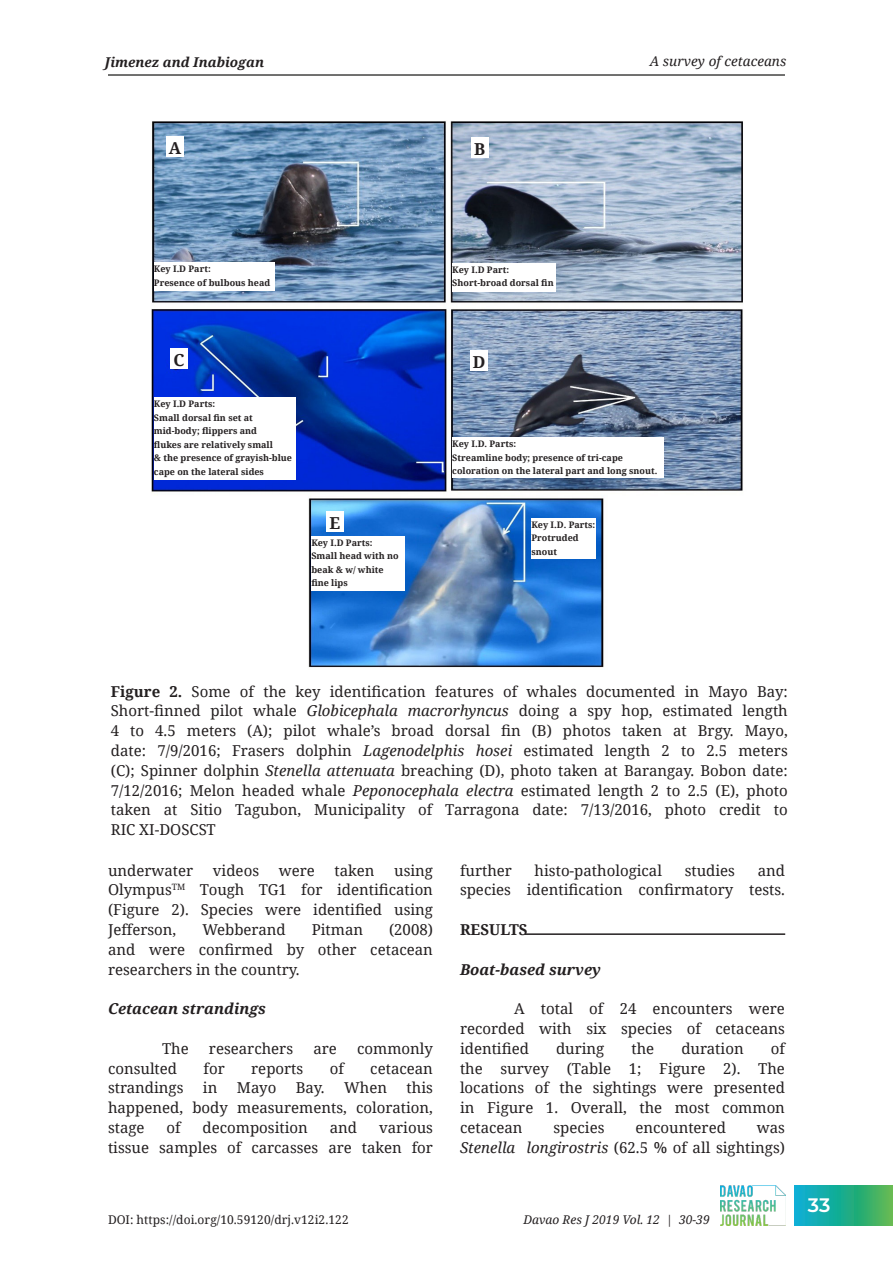
<style>
.page{position:relative;width:893px;height:1263px;background:#fff}
.page>*{position:absolute;margin:0;border:0;box-sizing:border-box;transform-origin:0 0}
.t1{font:600 19.5px "Montserrat";color:#fff}
.t2{font:700 16.5px "Noto Serif";color:#231f20}
.t3{font:15px "Noto Serif";color:#231f20}
.t4{font:italic 700 15px "Noto Serif";color:#231f20}
.t5{font:700 15px "Noto Serif";color:#231f20}
.t6{font:italic 700 13.5px "Noto Serif";color:#231f20}
.t7{font:italic 13.5px "Noto Serif";letter-spacing:.005em;color:#231f20}
.t8{font:12px "Noto Serif";letter-spacing:.005em;color:#231f20}
.t9{font:italic 12px "Noto Serif";color:#231f20}
.t10{font:700 9px "Noto Serif";color:#231f20}
.s1{font-weight:700}
.s2{font-style:italic}
</style>
<div class="page">
<hr style="left:108px;top:74px;width:677px;height:2px;background:#040503">
<svg style="left:795px;top:1185px;width:98px;height:41px;background:#26af8e"></svg>
<img style="left:721px;top:1185px;width:64px;height:41px">
<img style="left:151px;top:121px;width:592px;height:547px">
<div style="left:154px;top:262px;width:121px;height:29px;background:#fff"></div>
<div style="left:166px;top:136px;width:18px;height:21px;background:#fff"></div>
<div style="left:452px;top:263px;width:104px;height:29px;background:#fff"></div>
<div style="left:471px;top:138px;width:17px;height:20px;background:#fff"></div>
<div style="left:170px;top:348px;width:18px;height:20px;background:#fff"></div>
<div style="left:471px;top:350px;width:17px;height:21px;background:#fff"></div>
<div style="left:326px;top:511px;width:18px;height:21px;background:#fff"></div>
<div style="left:154px;top:398px;width:141px;height:82px;background:#fff"></div>
<div style="left:452px;top:438px;width:212px;height:40px;background:#fff"></div>
<div style="left:311px;top:536px;width:94px;height:54px;background:#fff"></div>
<div style="left:531px;top:518px;width:65px;height:40px;background:#fff"></div>
<hr style="left:525px;top:933px;width:260px;height:2px;background:#231f20">
<p class="t6" style="left:105px;top:53px;width:161px">Jimenez and Inabiogan</p>
<p class="t7" style="left:650px;top:52px;width:138px">A survey of cetaceans</p>
<p class="t2" style="left:169px;top:136px;width:14px">A</p>
<p class="t2" style="left:474px;top:138px;width:13px">B</p>
<p class="t10" style="left:154px;top:262px;width:58px">Key I.D Part:</p>
<p class="t10" style="left:154px;top:276px;width:118px">Presence of bulbous head</p>
<p class="t10" style="left:452px;top:263px;width:58px">Key I.D Part:</p>
<p class="t10" style="left:452px;top:277px;width:103px">Short-broad dorsal fin</p>
<p class="t2" style="left:174px;top:348px;width:13px">C</p>
<p class="t2" style="left:473px;top:350px;width:14px">D</p>
<p class="t10" style="left:154px;top:398px;width:63px">Key I.D Parts:</p>
<p class="t10" style="left:154px;top:411px;width:100px">Small dorsal fin set at</p>
<p class="t10" style="left:154px;top:425px;width:105px">mid-body; flippers and</p>
<p class="t10" style="left:154px;top:438px;width:120px">flukes are relatively small</p>
<p class="t10" style="left:154px;top:452px;width:140px">&amp; the presence of grayish-blue</p>
<p class="t10" style="left:154px;top:465px;width:112px">cape on the lateral sides</p>
<p class="t2" style="left:330px;top:511px;width:12px">E</p>
<p class="t10" style="left:311px;top:536px;width:63px">Key I.D Parts:</p>
<p class="t10" style="left:311px;top:549px;width:89px">Small head with no</p>
<p class="t10" style="left:311px;top:563px;width:74px">beak &amp; w/ white</p>
<p class="t10" style="left:311px;top:576px;width:38px">fine lips</p>
<p class="t10" style="left:452px;top:438px;width:65px">Key I.D. Parts:</p>
<p class="t10" style="left:452px;top:451px;width:172px">Streamline body; presence of tri-cape</p>
<p class="t10" style="left:452px;top:465px;width:207px">coloration on the lateral part and long snout.</p>
<p class="t10" style="left:531px;top:518px;width:65px">Key I.D. Parts:</p>
<p class="t10" style="left:531px;top:532px;width:49px">Protruded</p>
<p class="t10" style="left:531px;top:545px;width:27px">snout</p>
<p class="t3" style="left:111px;top:681px;width:678px"><span class="s1">Figure 2.</span> Some of the key identification features of whales documented in Mayo Bay:</p>
<p class="t3" style="left:111px;top:700px;width:678px">Short-finned pilot whale <span class="s2">Globicephala macrorhyncus</span> doing a spy hop, estimated length</p>
<p class="t3" style="left:111px;top:720px;width:678px">4 to 4.5 meters (A); pilot whale’s broad dorsal fin (B) photos taken at Brgy. Mayo,</p>
<p class="t3" style="left:111px;top:740px;width:678px">date: 7/9/2016; Frasers dolphin <span class="s2">Lagenodelphis hosei</span> estimated length 2 to 2.5 meters</p>
<p class="t3" style="left:111px;top:760px;width:678px">(C); Spinner dolphin <span class="s2">Stenella attenuata</span> breaching (D), photo taken at Barangay. Bobon date:</p>
<p class="t3" style="left:111px;top:780px;width:678px">7/12/2016; Melon headed whale <span class="s2">Peponocephala electra</span> estimated length 2 to 2.5 (E), photo</p>
<p class="t3" style="left:111px;top:799px;width:678px">taken at Sitio Tagubon, Municipality of Tarragona date: 7/13/2016, photo credit to</p>
<p class="t3" style="left:111px;top:819px;width:106px">RIC XI-DOSCST</p>
<p class="t3" style="left:108px;top:860px;width:87px">underwater</p>
<p class="t3" style="left:213px;top:860px;width:48px">videos</p>
<p class="t3" style="left:279px;top:860px;width:38px">were</p>
<p class="t3" style="left:335px;top:860px;width:41px">taken</p>
<p class="t3" style="left:394px;top:860px;width:40px">using</p>
<p class="t3" style="left:108px;top:879px;width:326px">Olympus<sup>TM</sup> Tough TG1 for identification</p>
<p class="t3" style="left:108px;top:899px;width:326px">(Figure 2). Species were identified using</p>
<p class="t3" style="left:108px;top:919px;width:70px">Jefferson,</p>
<p class="t3" style="left:202px;top:919px;width:85px">Webberand</p>
<p class="t3" style="left:312px;top:919px;width:53px">Pitman</p>
<p class="t3" style="left:389px;top:919px;width:45px">(2008)</p>
<p class="t3" style="left:108px;top:939px;width:326px">and were confirmed by other cetacean</p>
<p class="t3" style="left:108px;top:959px;width:193px">researchers in the country.</p>
<p class="t4" style="left:108px;top:998px;width:159px">Cetacean strandings</p>
<p class="t3" style="left:162px;top:1038px;width:28px">The</p>
<p class="t3" style="left:209px;top:1038px;width:86px">researchers</p>
<p class="t3" style="left:313px;top:1038px;width:25px">are</p>
<p class="t3" style="left:357px;top:1038px;width:77px">commonly</p>
<p class="t3" style="left:108px;top:1058px;width:71px">consulted</p>
<p class="t3" style="left:204px;top:1058px;width:23px">for</p>
<p class="t3" style="left:251px;top:1058px;width:54px">reports</p>
<p class="t3" style="left:330px;top:1058px;width:16px">of</p>
<p class="t3" style="left:370px;top:1058px;width:64px">cetacean</p>
<p class="t3" style="left:108px;top:1077px;width:77px">strandings</p>
<p class="t3" style="left:203px;top:1077px;width:16px">in</p>
<p class="t3" style="left:237px;top:1077px;width:41px">Mayo</p>
<p class="t3" style="left:296px;top:1077px;width:30px">Bay.</p>
<p class="t3" style="left:344px;top:1077px;width:44px">When</p>
<p class="t3" style="left:407px;top:1077px;width:28px">this</p>
<p class="t3" style="left:108px;top:1097px;width:326px">happened, body measurements, coloration,</p>
<p class="t3" style="left:108px;top:1117px;width:38px">stage</p>
<p class="t3" style="left:166px;top:1117px;width:16px">of</p>
<p class="t3" style="left:203px;top:1117px;width:107px">decomposition</p>
<p class="t3" style="left:330px;top:1117px;width:29px">and</p>
<p class="t3" style="left:379px;top:1117px;width:55px">various</p>
<p class="t3" style="left:108px;top:1137px;width:326px">tissue samples of carcasses are taken for</p>
<p class="t3" style="left:460px;top:860px;width:54px">further</p>
<p class="t3" style="left:535px;top:860px;width:129px">histo-pathological</p>
<p class="t3" style="left:685px;top:860px;width:52px">studies</p>
<p class="t3" style="left:758px;top:860px;width:29px">and</p>
<p class="t3" style="left:460px;top:879px;width:326px">species identification confirmatory tests.</p>
<p class="t5" style="left:460px;top:919px;width:69px">RESULTS</p>
<p class="t4" style="left:460px;top:959px;width:142px">Boat-based survey</p>
<p class="t3" style="left:514px;top:998px;width:272px">A total of 24 encounters were</p>
<p class="t3" style="left:460px;top:1018px;width:326px">recorded with six species of cetaceans</p>
<p class="t3" style="left:460px;top:1038px;width:70px">identified</p>
<p class="t3" style="left:556px;top:1038px;width:50px">during</p>
<p class="t3" style="left:631px;top:1038px;width:24px">the</p>
<p class="t3" style="left:681px;top:1038px;width:64px">duration</p>
<p class="t3" style="left:771px;top:1038px;width:16px">of</p>
<p class="t3" style="left:460px;top:1058px;width:326px">the survey (Table 1; Figure 2). The</p>
<p class="t3" style="left:460px;top:1077px;width:326px">locations of the sightings were presented</p>
<p class="t3" style="left:460px;top:1097px;width:326px">in Figure 1. Overall, the most common</p>
<p class="t3" style="left:460px;top:1117px;width:64px">cetacean</p>
<p class="t3" style="left:553px;top:1117px;width:52px">species</p>
<p class="t3" style="left:635px;top:1117px;width:92px">encountered</p>
<p class="t3" style="left:757px;top:1117px;width:30px">was</p>
<p class="t3" style="left:460px;top:1137px;width:326px"><span class="s2">Stenella longirostris</span> (62.5 % of all sightings)</p>
<p class="t8" style="left:108px;top:1211px;width:242px">DOI: https://doi.org/10.59120/drj.v12i2.122</p>
<p class="t9" style="left:523px;top:1211px;width:188px">Davao Res J 2019 Vol. 12 | 30-39</p>
<h1 class="t1" style="left:808px;top:1192px;width:24px">33</h1>
</div>
